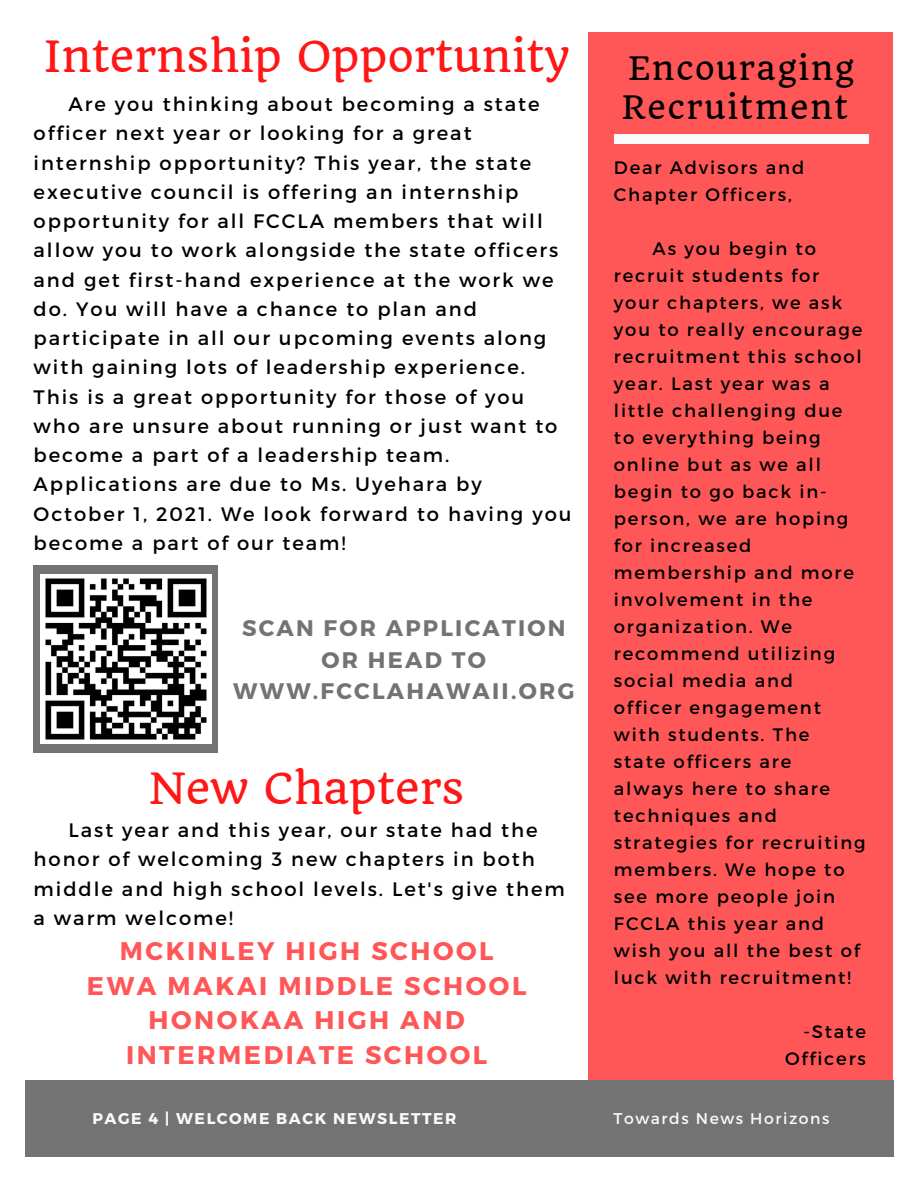
<style>
.page{position:relative;width:918px;height:1188px;background:#fff}
.page>*{position:absolute;margin:0;border:0;box-sizing:border-box;transform-origin:0 0}
.t1{font:42px "Quando";color:#ff1616}
.t2{font:31.5px/39.3px "Quando";letter-spacing:.05em;color:#000}
.t3{font:700 25.5px/34.8px "Montserrat";letter-spacing:.1em;color:#ff5757;text-align:center}
.t4{font:700 22.5px/31.5px "Montserrat";letter-spacing:.1em;color:#737373;text-align:center}
.t5{font:19.5px/29.2px "Montserrat";letter-spacing:.1em;color:#000}
.t6{font:18px/27px "Montserrat";letter-spacing:.1em;color:#000}
.t7{font:700 15.6px "Montserrat";letter-spacing:.1em;color:#fafafa}
.t8{font:15.6px "Montserrat";letter-spacing:.1em;color:#fafafa}
</style>
<div class="page">
<div style="left:34px;top:565px;width:184px;height:188px;background:#737373"></div>
<img style="left:41px;top:574px;width:171px;height:169px">
<div style="left:589px;top:32px;width:304px;height:1124px;background:#ff5757"></div>
<div style="left:25px;top:1080px;width:868px;height:76px;background:#737373"></div>
<div style="left:614px;top:135px;width:254px;height:9px;background:#fafafa"></div>
<p class="t1" style="left:44px;top:30px;width:527px">Internship Opportunity</p>
<p class="t5" style="left:34px;top:89px;width:539px;text-indent:35px">Are you thinking about becoming a state officer next year or looking for a great internship opportunity? This year, the state executive council is offering an internship opportunity for all FCCLA members that will allow you to work alongside the state officers and get first-hand experience at the work we do. You will have a chance to plan and participate in all our upcoming events along with gaining lots of leadership experience.<br>This is a great opportunity for those of you who are unsure about running or just want to become a part of a leadership team.<br>Applications are due to Ms. Uyehara by October 1, 2021. We look forward to having you become a part of our team!</p>
<p class="t4" style="left:242px;top:611px;width:325px">SCAN FOR APPLICATION</p>
<p class="t4" style="left:233px;top:643px;width:343px">OR HEAD TO<br>WWW.FCCLAHAWAII.ORG</p>
<p class="t1" style="left:149px;top:763px;width:317px">New Chapters</p>
<p class="t5" style="left:34px;top:814px;width:533px;text-indent:35px">Last year and this year, our state had the honor of welcoming 3 new chapters in both middle and high school levels. Let's give them a warm welcome!</p>
<p class="t3" style="left:120px;top:932px;width:375px">MCKINLEY HIGH SCHOOL</p>
<p class="t3" style="left:87px;top:967px;width:441px">EWA MAKAI MIDDLE SCHOOL</p>
<p class="t3" style="left:126px;top:1002px;width:363px">HONOKAA HIGH AND<br>INTERMEDIATE SCHOOL</p>
<p class="t2" style="left:621px;top:49px;width:234px">Encouraging<br>Recruitment</p>
<p class="t6" style="left:614px;top:153px;width:192px">Dear Advisors and<br>Chapter Officers,</p>
<p class="t6" style="left:614px;top:234px;width:253px;text-indent:39px">As you begin to recruit students for your chapters, we ask you to really encourage recruitment this school year. Last year was a little challenging due to everything being online but as we all begin to go back in&shy;person, we are hoping for increased membership and more involvement in the organization. We recommend utilizing social media and<br>officer engagement with students. The<br>state officers are<br>always here to share techniques and strategies for recruiting members. We hope to see more people join<br>FCCLA this year and wish you all the best of luck with recruitment!</p>
<p class="t6" style="left:803px;top:1017px;width:64px">-State</p>
<p class="t6" style="left:785px;top:1044px;width:82px">Officers</p>
<p class="t7" style="left:92px;top:1109px;width:366px">PAGE 4 | WELCOME BACK NEWSLETTER</p>
<p class="t8" style="left:614px;top:1108px;width:217px">Towards News Horizons</p>
</div>
